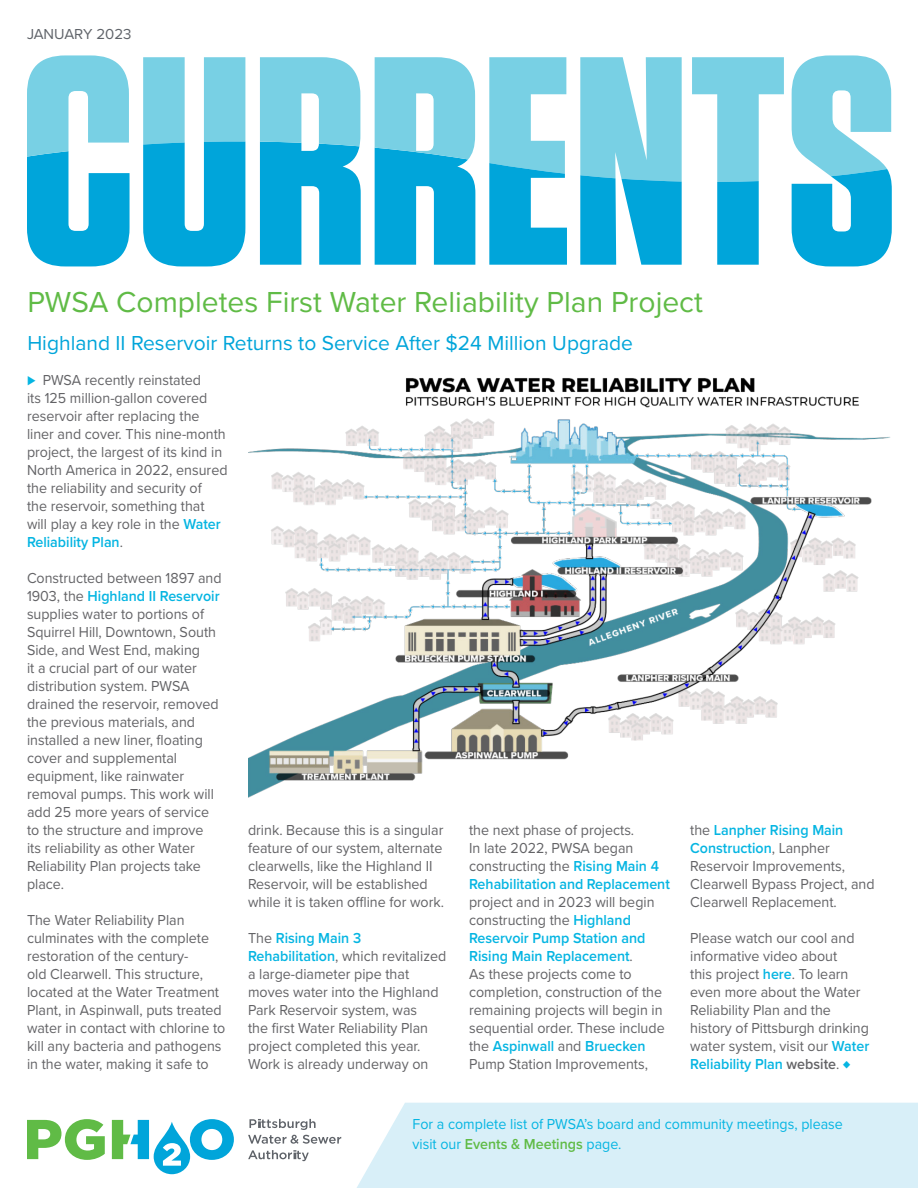
<style>
.page{position:relative;width:918px;height:1188px;background:#fff}
.page>*{position:absolute;margin:0;border:0;box-sizing:border-box;transform-origin:0 0}
.t1{font:30px "Proxima Nova";color:#60bb46}
.t2{font:21px "Proxima Nova";color:#00a5da}
.t3{font:15px/18px "Proxima Nova";color:#636366;scale:.95 1}
.t4{font:15px/19.8px "Proxima Nova";color:#05b5e2;scale:.95 1}
.t5{font:15px "Proxima Nova";color:#5f6369}
.s1{color:#05b5e2}
.s2{font-weight:600;color:#05b5e2}
.s3{font-weight:600}
.s4{font-weight:600;color:#60bb46}
</style>
<div class="page">
<div style="left:357px;top:1103px;width:561px;height:85px;background:#d8eff8"></div>
<svg style="left:27px;top:1119px;width:78px;height:41px"></svg>
<svg style="left:112px;top:1119px;width:122px;height:55px"></svg>
<svg style="left:248px;top:1119px;width:93px;height:25px"></svg>
<svg style="left:248px;top:1150px;width:61px;height:11px"></svg>
<svg style="left:27px;top:55px;width:103px;height:211px"></svg>
<svg style="left:143px;top:57px;width:102px;height:209px"></svg>
<svg style="left:260px;top:57px;width:101px;height:208px;background:#4fc1e2"></svg>
<svg style="left:375px;top:57px;width:100px;height:208px;background:#4fc1e2"></svg>
<svg style="left:489px;top:57px;width:78px;height:208px"></svg>
<svg style="left:580px;top:57px;width:102px;height:208px;background:#60c7e4"></svg>
<svg style="left:692px;top:57px;width:92px;height:208px"></svg>
<svg style="left:792px;top:55px;width:100px;height:211px"></svg>
<img style="left:248px;top:377px;width:642px;height:421px">
<p class="t5" style="left:27px;top:23px;width:106px">JANUARY 2023</p>
<p class="t1" style="left:27px;top:280px;width:677px">PWSA Completes First Water Reliability Plan Project</p>
<p class="t2" style="left:27px;top:327px;width:607px">Highland II Reservoir Returns to Service After $24 Million Upgrade</p>
<p class="t3" style="left:27px;top:370px;width:213px"><span class="s1">⊲</span> PWSA recently reinstated<br>its 125 million-gallon covered reservoir after replacing the liner and cover. This nine-month project, the largest of its kind in<br>North America in 2022, ensured the reliability and security of<br>the reservoir, something that will play a key role in the <span class="s2">Water<br>Reliability Plan</span>.</p>
<p class="t3" style="left:27px;top:568px;width:206px">Constructed between 1897 and<br>1903, the <span class="s2">Highland II Reservoir </span>supplies water to portions of<br>Squirrel Hill, Downtown, South<br>Side, and West End, making<br>it a crucial part of our water distribution system. PWSA drained the reservoir, removed the previous materials, and installed a new liner, floating cover and supplemental equipment, like rainwater removal pumps. This work will add 25 more years of service to the structure and improve<br>its reliability as other Water<br>Reliability Plan projects take place.</p>
<p class="t3" style="left:27px;top:910px;width:210px">The Water Reliability Plan culminates with the complete restoration of the century-<br>old Clearwell. This structure, located at the Water Treatment<br>Plant, in Aspinwall, puts treated water in contact with chlorine to kill any bacteria and pathogens in the water, making it safe to</p>
<p class="t3" style="left:248px;top:820px;width:208px">drink. Because this is a singular feature of our system, alternate clearwells, like the Highland II Reservoir, will be established while it is taken offline for work.</p>
<p class="t3" style="left:248px;top:928px;width:210px">The <span class="s2">Rising Main 3<br>Rehabilitation</span>, which revitalized a large-diameter pipe that moves water into the Highland<br>Park Reservoir system, was<br>the first Water Reliability Plan project completed this year.<br>Work is already underway on</p>
<p class="t3" style="left:469px;top:820px;width:213px">the next phase of projects.<br>In late 2022, PWSA began constructing the <span class="s2">Rising Main 4<br>Rehabilitation and Replacement </span>project and in 2023 will begin constructing the <span class="s2">Highland<br>Reservoir Pump Station and<br>Rising Main Replacement</span>.<br>As these projects come to completion, construction of the remaining projects will begin in sequential order. These include the <span class="s2">Aspinwall</span> and <span class="s2">Bruecken<br></span>Pump Station Improvements,</p>
<p class="t3" style="left:690px;top:820px;width:196px">the <span class="s2">Lanpher Rising Main<br>Construction</span>, Lanpher<br>Reservoir Improvements,<br>Clearwell Bypass Project, and<br>Clearwell Replacement.</p>
<p class="t3" style="left:690px;top:928px;width:190px">Please watch our cool and informative video about<br>this project <span class="s2">here</span>. To learn even more about the Water<br>Reliability Plan and the history of Pittsburgh drinking water system, visit our <span class="s2">Water<br>Reliability Plan</span> <span class="s3">website</span>. <span class="s1">♦</span></p>
<p class="t4" style="left:413px;top:1114px;width:455px">For a complete list of PWSA’s board and community meetings, please visit our <span class="s4">Events &amp; Meetings</span> page.</p>
</div>
